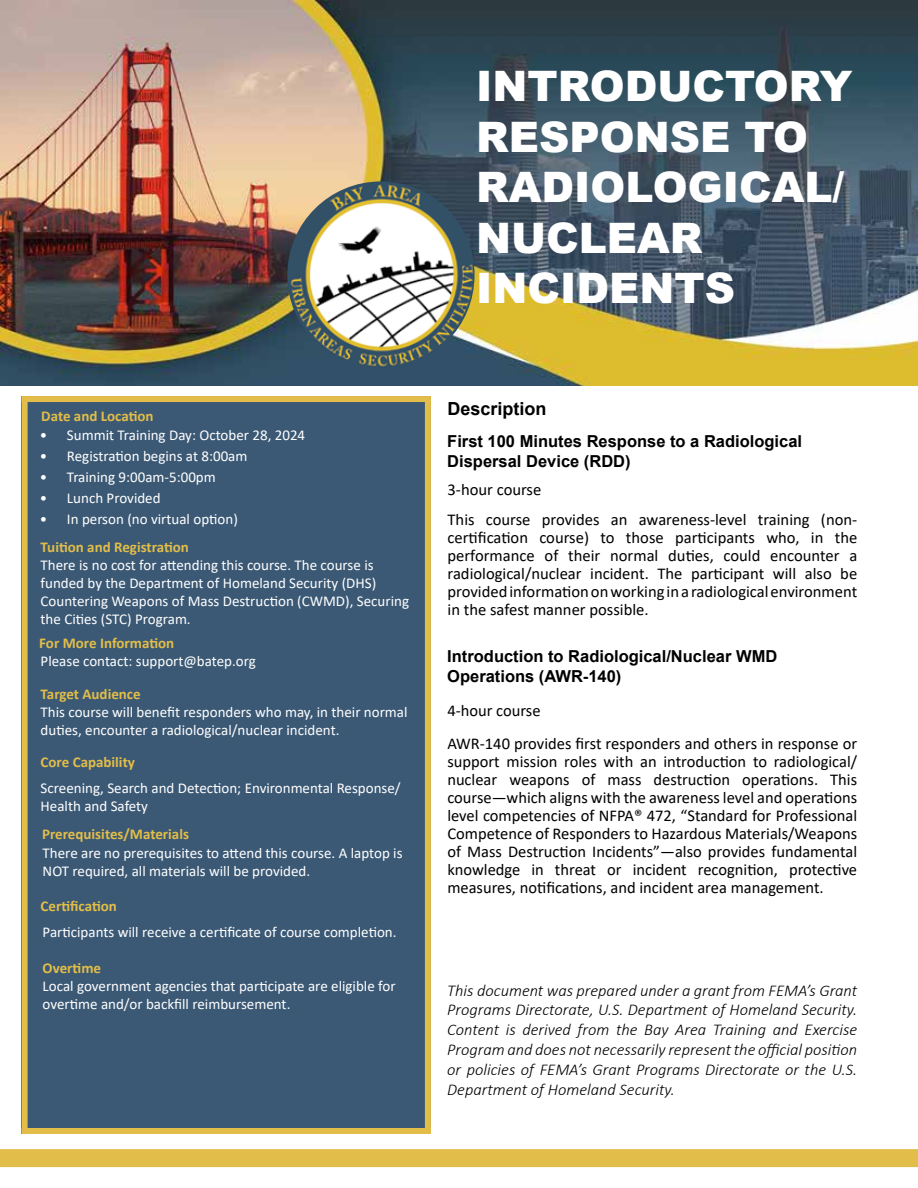
<style>
.page{position:relative;width:918px;height:1188px;background:#fff}
.page>*{position:absolute;margin:0;border:0;box-sizing:border-box;transform-origin:0 0}
.t1{font:900 42px/50.4px "Arial";color:#fff}
.t2{font:700 18px "Arial";color:#000}
.t3{font:16.5px/18px "Calibri";color:#000}
.t4{font:italic 300 16.5px/19.8px "Calibri";color:#000;text-align:justify}
.t5{font:700 16.5px/19.8px "Arial";color:#000}
.t6{font:15px/18px "Calibri";color:#fff}
.t7{font:700 15px "Calibri";color:#e2bd49}
</style>
<div class="page">
<img style="left:1px;top:1px;width:917px;height:385px">
<img style="left:287px;top:181px;width:188px;height:188px;border-radius:94px">
<div style="left:0;top:1149px;width:918px;height:18px;background:#e2bd49"></div>
<div style="left:22px;top:396px;width:409px;height:738px;background:#3b5975"></div>
<div style="left:22px;top:396px;width:6px;height:738px;background:#e2bd49"></div>
<div style="left:425px;top:399px;width:6px;height:735px;background:#e2bd49"></div>
<div style="left:22px;top:396px;width:409px;height:6px;background:#e2bd49"></div>
<div style="left:22px;top:1128px;width:409px;height:6px;background:#e2bd49"></div>
<h1 class="t1" style="left:476px;top:60px;width:378px">INTRODUCTORY<br>RESPONSE TO<br>RADIOLOGICAL/<br>NUCLEAR<br>INCIDENTS</h1>
<p class="t7" style="left:41px;top:406px;width:114px">Date and Location</p>
<p class="t6" style="left:40px;top:426px;width:267px">• Summit Training Day: October 28, 2024</p>
<p class="t6" style="left:40px;top:447px;width:209px">• Registration begins at 8:00am</p>
<p class="t6" style="left:40px;top:468px;width:177px">• Training 9:00am-5:00pm</p>
<p class="t6" style="left:40px;top:489px;width:122px">• Lunch Provided</p>
<p class="t6" style="left:40px;top:510px;width:199px">• In person (no virtual option)</p>
<p class="t6" style="left:41px;top:555px;width:370px">There is no cost for attending this course. The course is funded by the Department of Homeland Security (DHS)<br>Countering Weapons of Mass Destruction (CWMD), Securing the Cities (STC) Program.</p>
<p class="t6" style="left:41px;top:652px;width:217px">Please contact: support@batep.org</p>
<p class="t7" style="left:41px;top:536px;width:150px">Tuition and Registration</p>
<p class="t7" style="left:39px;top:632px;width:137px">For More Information</p>
<p class="t7" style="left:41px;top:683px;width:102px">Target Audience</p>
<p class="t6" style="left:41px;top:702px;width:368px">This course will benefit responders who may, in their normal duties, encounter a radiological/nuclear incident.</p>
<p class="t7" style="left:41px;top:752px;width:96px">Core Capability</p>
<p class="t6" style="left:41px;top:779px;width:362px">Screening, Search and Detection; Environmental Response/<br>Health and Safety</p>
<p class="t7" style="left:42px;top:823px;width:148px">Prerequisites/Materials</p>
<p class="t6" style="left:43px;top:844px;width:361px">There are no prerequisites to attend this course. A laptop is<br>NOT required, all materials will be provided.</p>
<p class="t7" style="left:41px;top:895px;width:78px">Certification</p>
<p class="t6" style="left:43px;top:922px;width:355px">Participants will receive a certificate of course completion.</p>
<p class="t7" style="left:43px;top:957px;width:60px">Overtime</p>
<p class="t6" style="left:43px;top:976px;width:354px">Local government agencies that participate are eligible for overtime and/or backfill reimbursement.</p>
<p class="t2" style="left:448px;top:396px;width:101px">Description</p>
<p class="t5" style="left:447px;top:432px;width:356px">First 100 Minutes Response to a Radiological<br>Dispersal Device (RDD)</p>
<p class="t3" style="left:448px;top:475px;width:411px;line-height:30px">3-hour course<br>This course provides an awareness-level training (non-</p>
<p class="t3" style="left:448px;top:529px;width:411px;text-align:justify">certification course) to those participants who, in the performance of their normal duties, could encounter a radiological/nuclear incident. The participant will also be provided information on working in a radiological environment in the safest manner possible.</p>
<p class="t5" style="left:447px;top:647px;width:332px">Introduction to Radiological/Nuclear WMD<br>Operations (AWR-140)</p>
<p class="t3" style="left:447px;top:693px;width:411px;line-height:33px">4-hour course<br>AWR-140 provides first responders and others in response or</p>
<p class="t3" style="left:447px;top:752px;width:411px;text-align:justify">support mission roles with an introduction to radiological/ nuclear weapons of mass destruction operations. This course—which aligns with the awareness level and operations level competencies of NFPA® 472, “Standard for Professional Competence of Responders to Hazardous Materials/Weapons of Mass Destruction Incidents”—also provides fundamental knowledge in threat or incident recognition, protective measures, notifications, and incident area management.</p>
<p class="t4" style="left:447px;top:980px;width:411px">This document was prepared under a grant from FEMA’s Grant Programs Directorate, U.S. Department of Homeland Security.<br>Content is derived from the Bay Area Training and Exercise Program and does not necessarily represent the official position or policies of FEMA’s Grant Programs Directorate or the U.S.<br>Department of Homeland Security.</p>
</div>
